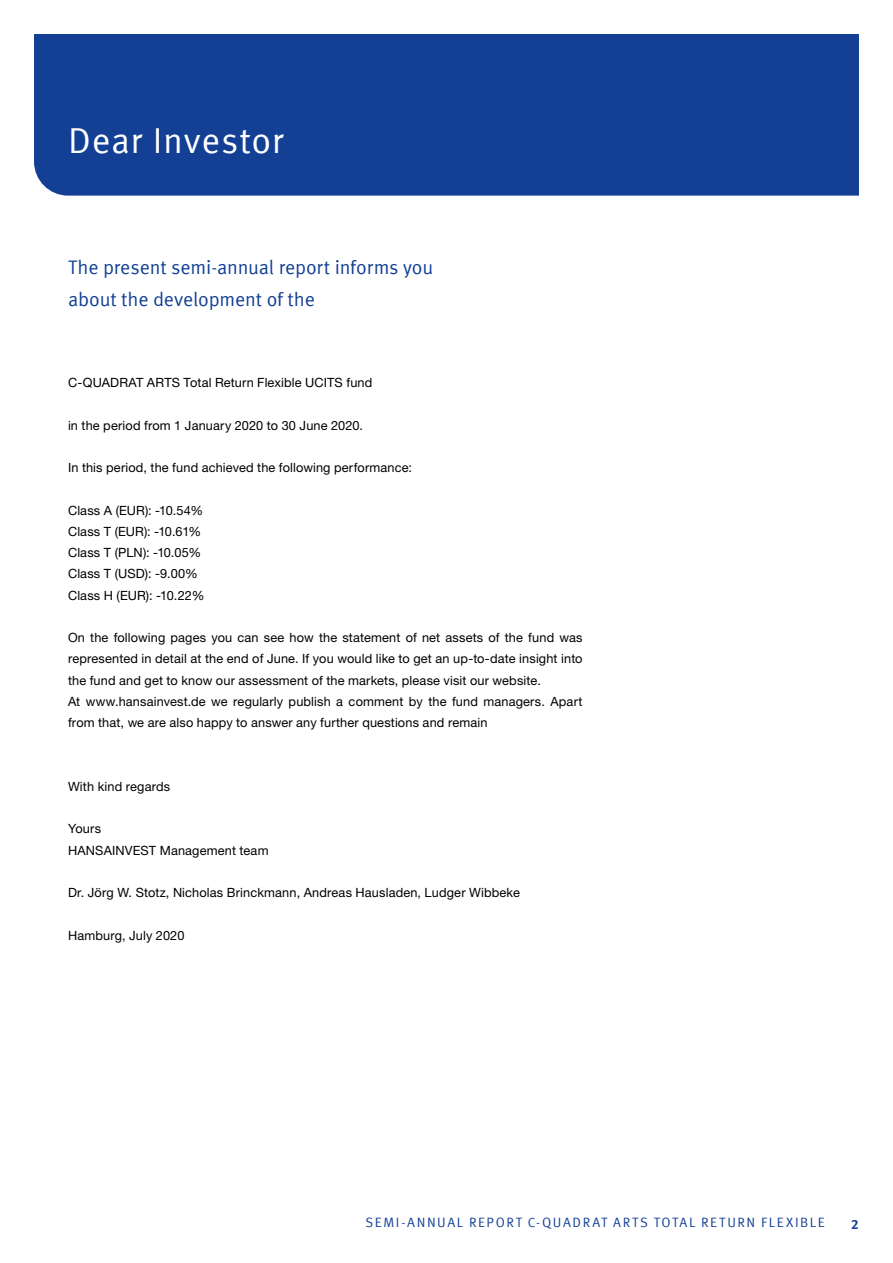
<style>
.page{position:relative;width:893px;height:1263px;background:#fff}
.page>*{position:absolute;margin:0;border:0;box-sizing:border-box;transform-origin:0 0}
.t1{font:36px "Meta Offc Pro Norm";letter-spacing:.015em;color:#fff}
.t2{font:19.5px/32px "Meta Offc Pro Norm";letter-spacing:-.01em;color:#134094}
.t3{font:13.5px "Meta Offc Pro Norm";letter-spacing:.12em;color:#134094}
.t4{font:700 13.5px "Meta Offc Pro";color:#134094}
.t5{font:12.75px/21.3px "Helvetica Neue LTW1 G";letter-spacing:.01em;color:#000}
</style>
<div class="page">
<div style="left:34px;top:34px;width:825px;height:162px;background:#134094"></div>
<h1 class="t1" style="left:68px;top:113px;width:217px">Dear Investor</h1>
<h2 class="t2" style="left:68px;top:250px;width:367px">The present semi-annual report informs you about the development of the</h2>
<p class="t5" style="left:68px;top:372px;width:306px">C-QUADRAT ARTS Total Return Flexible UCITS fund</p>
<p class="t5" style="left:68px;top:414px;width:297px">in the period from 1 January 2020 to 30 June 2020.</p>
<p class="t5" style="left:68px;top:457px;width:346px">In this period, the fund achieved the following performance:</p>
<p class="t5" style="left:68px;top:499px;width:138px">Class A (EUR): -10.54%<br>Class T (EUR): -10.61%<br>Class T (PLN): -10.05%<br>Class T (USD): -9.00%<br>Class H (EUR): -10.22%</p>
<p class="t5" style="left:68px;top:627px;width:516px">On the following pages you can see how the statement of net assets of the fund was represented in detail at the end of June. If you would like to get an up-to-date insight into the fund and get to know our assessment of the markets, please visit our website.<br>At www.hansainvest.de we regularly publish a comment by the fund managers. Apart from that, we are also happy to answer any further questions and remain</p>
<p class="t5" style="left:68px;top:776px;width:104px">With kind regards</p>
<p class="t5" style="left:68px;top:818px;width:202px">Yours<br>HANSAINVEST Management team</p>
<p class="t5" style="left:68px;top:882px;width:453px">Dr. Jörg W. Stotz, Nicholas Brinckmann, Andreas Hausladen, Ludger Wibbeke</p>
<p class="t5" style="left:68px;top:924px;width:118px">Hamburg, July 2020</p>
<p class="t3" style="left:365px;top:1211px;width:306px">SEMI-ANNUAL REPORT C-QUADRAT ARTS Total</p>
<p class="t3" style="left:701px;top:1211px;width:19px">Return</p>
<p class="t3" style="left:761px;top:1211px;width:57px">Fle xi ble</p>
<p class="t4" style="left:851px;top:1214px;width:9px">2</p>
</div>
